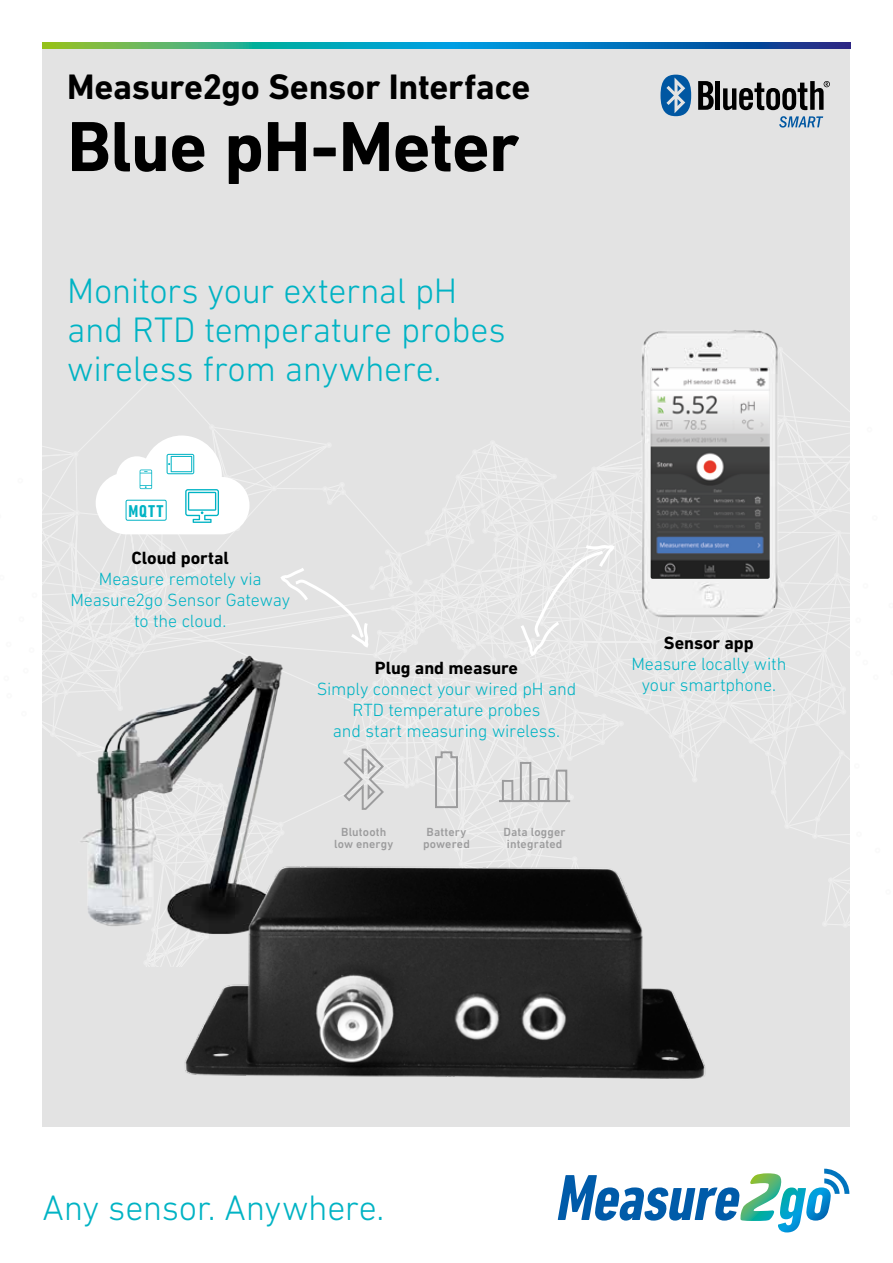
<style>
.page{position:relative;width:893px;height:1263px;background:#fff}
.page>*{position:absolute;margin:0;border:0;box-sizing:border-box;transform-origin:0 0}
.t1{font:700 72px "DIN Next LT Pro";letter-spacing:-.015em;color:#000}
.t2{font:300 36px/39px "DIN Next LT Pro";letter-spacing:-.01em;color:#00b3c4}
.t3{font:700 36px "DIN Next LT Pro";letter-spacing:-.01em;color:#000}
.t4{font:300 18px/21px "DIN Next LT Pro";letter-spacing:-.01em;color:#00b3c4;text-align:center}
.t5{font:700 18px "DIN Next LT Pro";letter-spacing:-.005em;color:#000}
.t6{font:700 condensed 17.4px "DIN Next LT Pro";color:#00b3c4}
.t7{font:500 12px/12px "DIN Next LT Pro";letter-spacing:.015em;color:#9c9c9d}
</style>
<div class="page">
<div style="left:43px;top:43px;width:807px;height:1084px;background:#e3e3e3"></div>
<svg style="left:558px;top:1168px;width:291px;height:64px"></svg>
<svg style="left:43px;top:43px;width:807px;height:6px;background:#1d8ba0"></svg>
<img style="left:643px;top:330px;width:135px;height:17px">
<img style="left:181px;top:966px;width:525px;height:113px">
<svg style="left:42px;top:347px;width:808px;height:619px"></svg>
<svg style="left:698px;top:81px;width:16px;height:29px"></svg>
<hr style="left:716px;top:81px;width:4px;height:29px;background:#000">
<svg style="left:660px;top:75px;width:31px;height:41px"></svg>
<svg style="left:723px;top:81px;width:107px;height:29px"></svg>
<svg style="left:779px;top:116px;width:44px;height:12px"></svg>
<h2 class="t3" style="left:67px;top:66px;width:465px">Measure2go Sensor Interface</h2>
<h1 class="t1" style="left:67px;top:104px;width:454px">Blue pH-Meter</h1>
<h2 class="t2" style="left:67px;top:271px;width:440px">Monitors your external pH and RTD temperature probes wireless from anywhere.</h2>
<p class="t6" style="left:128px;top:501px;width:36px">MQTT</p>
<p class="t5" style="left:132px;top:547px;width:99px">Cloud portal</p>
<p class="t4" style="left:70px;top:568px;width:221px">Measure remotely via<br>Measure2go Sensor Gateway to the cloud.</p>
<p class="t5" style="left:375px;top:657px;width:145px">Plug and measure</p>
<p class="t4" style="left:317px;top:678px;width:261px">Simply connect your wired pH and<br>RTD temperature probes<br>and start measuring wireless.</p>
<p class="t7" style="left:334px;top:825px;width:61px;text-align:center">Blutooth low energy</p>
<p class="t7" style="left:423px;top:825px;width:48px">Battery powered</p>
<p class="t7" style="left:504px;top:825px;width:63px">Data logger integrated</p>
<p class="t5" style="left:664px;top:632px;width:91px">Sensor app</p>
<p class="t4" style="left:631px;top:653px;width:157px">Measure locally with your smartphone.</p>
<h2 class="t2" style="left:43px;top:1188px;width:343px">Any sensor. Anywhere.</h2>
</div>
